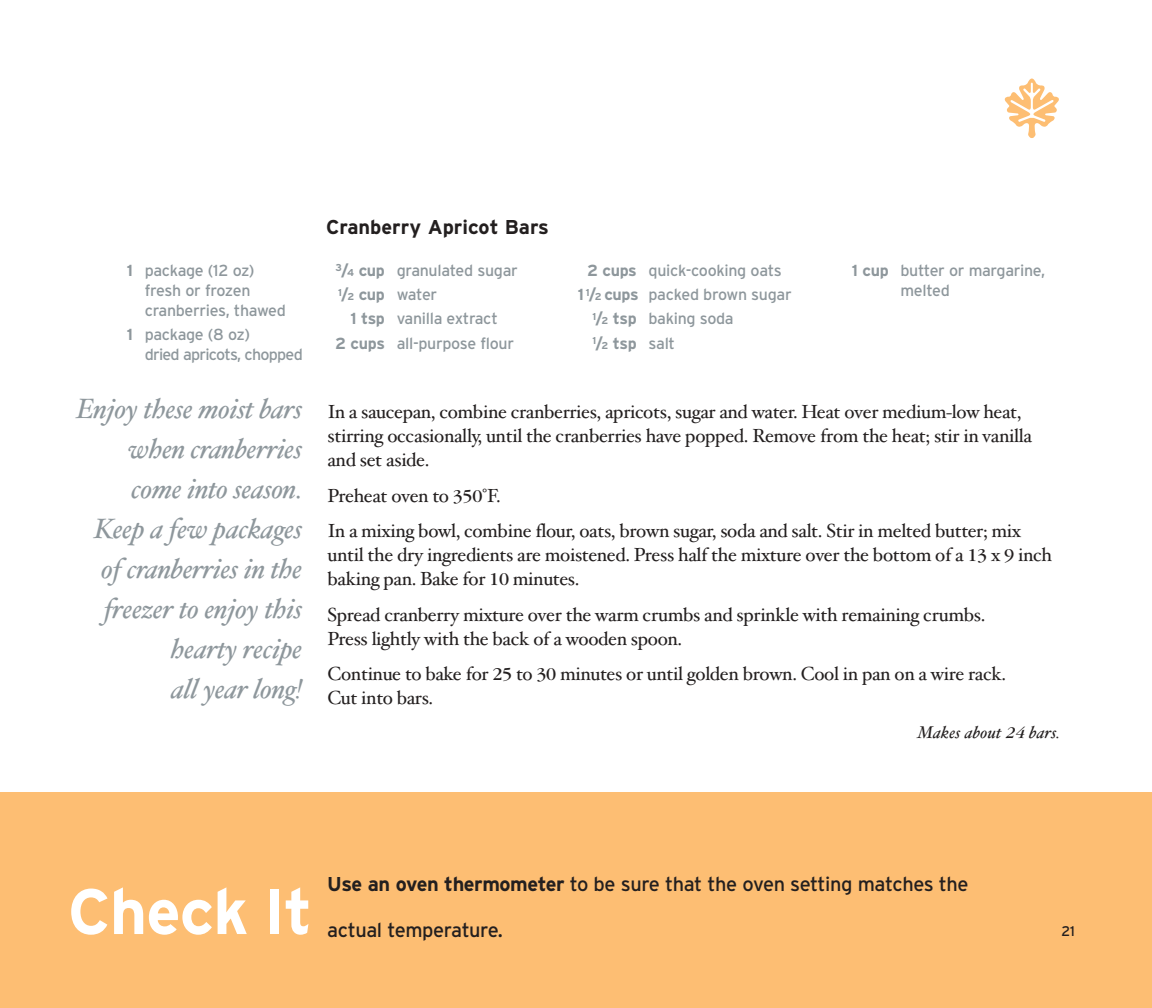
<style>
.page{position:relative;width:1152px;height:1008px;background:#fff}
.page>*{position:absolute;margin:0;border:0;box-sizing:border-box;transform-origin:0 0}
.t1{font:700 64px "Interstate";letter-spacing:-.015em;color:#fff}
.t2{font:italic 28px/40px "Hoefler Text";letter-spacing:-.015em;color:#8e979c;text-align:right}
.t3{font:20px "Interstate";letter-spacing:-.02em;color:#231f1f}
.t4{font:700 20px "Interstate";color:#231f1f}
.t5{font:19px/24px "Hoefler Text";letter-spacing:-.02em;color:#231f1f}
.t6{font:italic 17px "Hoefler Text";letter-spacing:.01em;color:#231f1f}
.t7{font:16px/20px "Interstate";letter-spacing:-.02em;color:#8e979c}
.t8{font:16px/20px "Interstate";letter-spacing:-.045em;color:#8e979c}
.t9{font:700 16px "Interstate";color:#8e979c}
.t10{font:14px "Interstate";color:#231f1f}
.s1{font-weight:700}
.s2{font-weight:700;font-size:10px}
.s3{font-size:10px}
.s4{font-weight:400}
.s5{font-family:"Garamond"}
</style>
<div class="page">
<div style="left:0;top:792px;width:1152px;height:216px;background:#fdbe73"></div>
<svg style="left:1005px;top:79px;width:54px;height:59px"></svg>
<p class="t7" style="left:145px;top:262px;width:143px;text-indent:-18px"><span class="s1">1</span> package (12 oz) fresh or frozen cranberries, thawed</p>
<p class="t8" style="left:145px;top:326px;width:160px;text-indent:-18px"><span class="s1">1</span> package (8 oz)<br>dried apricots, chopped</p>
<h2 class="t2" style="left:76px;top:392px;width:228px">Enjoy these moist bars when cranberries come into season.<br>Keep a few packages of cranberries in the freezer to enjoy this hearty recipe<br>all year long!</h2>
<p class="t4" style="left:326px;top:219px;width:224px">Cranberry Apricot Bars</p>
<p class="t7" style="left:336px;top:260px;width:184px;line-height:24.4px"><sup>3</sup><span class="s1">/</span><span class="s2">4</span> <span class="s1">cup</span> granulated sugar<br><sup>1</sup><span class="s1">/</span><span class="s2">2</span> <span class="s1">cup</span> water</p>
<p class="t7" style="left:335px;top:308px;width:180px;line-height:24.4px;text-align:center"><span class="s1">1 tsp</span> vanilla extract<br><span class="s1">2 cups</span> all-purpose flour</p>
<p class="t7" style="left:587px;top:262px;width:196px"><span class="s1">2 cups</span> quick-cooking oats</p>
<p class="t7" style="left:578px;top:286px;width:215px"><span class="s1">1</span> <sup>1</sup><span class="s1">/</span><span class="s2">2</span> <span class="s1">cups</span> packed brown sugar</p>
<p class="t7" style="left:593px;top:310px;width:143px"><sup>1</sup><span class="s1">/</span><span class="s2">2</span> <span class="s1">tsp</span> baking soda</p>
<p class="t9" style="left:593px;top:337px;width:84px"><sup>1</sup>/<span class="s3">2</span> tsp <span class="s4">salt</span></p>
<p class="t7" style="left:900px;top:262px;width:146px;text-indent:-48px"><span class="s1">1 cup</span> butter or margarine, melted</p>
<p class="t5" style="left:328px;top:402px;width:706px">In a saucepan, combine cranberries, apricots, sugar and water. Heat over medium-low heat, stirring occasionally, until the cranberries have popped. Remove from the heat; stir in vanilla and set aside.</p>
<p class="t5" style="left:328px;top:480px;width:695px;line-height:35.6px">Preheat oven to <span class="s5">350</span>°F.<br>In a mixing bowl, combine flour, oats, brown sugar, soda and salt. Stir in melted butter; mix</p>
<p class="t5" style="left:328px;top:545px;width:726px">until the dry ingredients are moistened. Press half the mixture over the bottom of a <span class="s5">13</span> x <span class="s5">9</span> inch baking pan. Bake for <span class="s5">10</span> minutes.</p>
<p class="t5" style="left:328px;top:604px;width:660px">Spread cranberry mixture over the warm crumbs and sprinkle with remaining crumbs.<br>Press lightly with the back of a wooden spoon.</p>
<p class="t5" style="left:327px;top:664px;width:680px">Continue to bake for <span class="s5">25</span> to <span class="s5">30</span> minutes or until golden brown. Cool in pan on a wire rack.<br>Cut into bars.</p>
<p class="t6" style="left:917px;top:725px;width:144px">Makes about <span class="s5">24</span> bars.</p>
<h1 class="t1" style="left:68px;top:888px;width:246px">Check It</h1>
<p class="t3" style="left:327px;top:876px;width:643px"><span class="s1">Use an oven thermometer</span> to be sure that the oven setting matches the</p>
<p class="t3" style="left:327px;top:922px;width:177px">actual temperature.</p>
<p class="t10" style="left:1062px;top:926px;width:15px">21</p>
</div>
